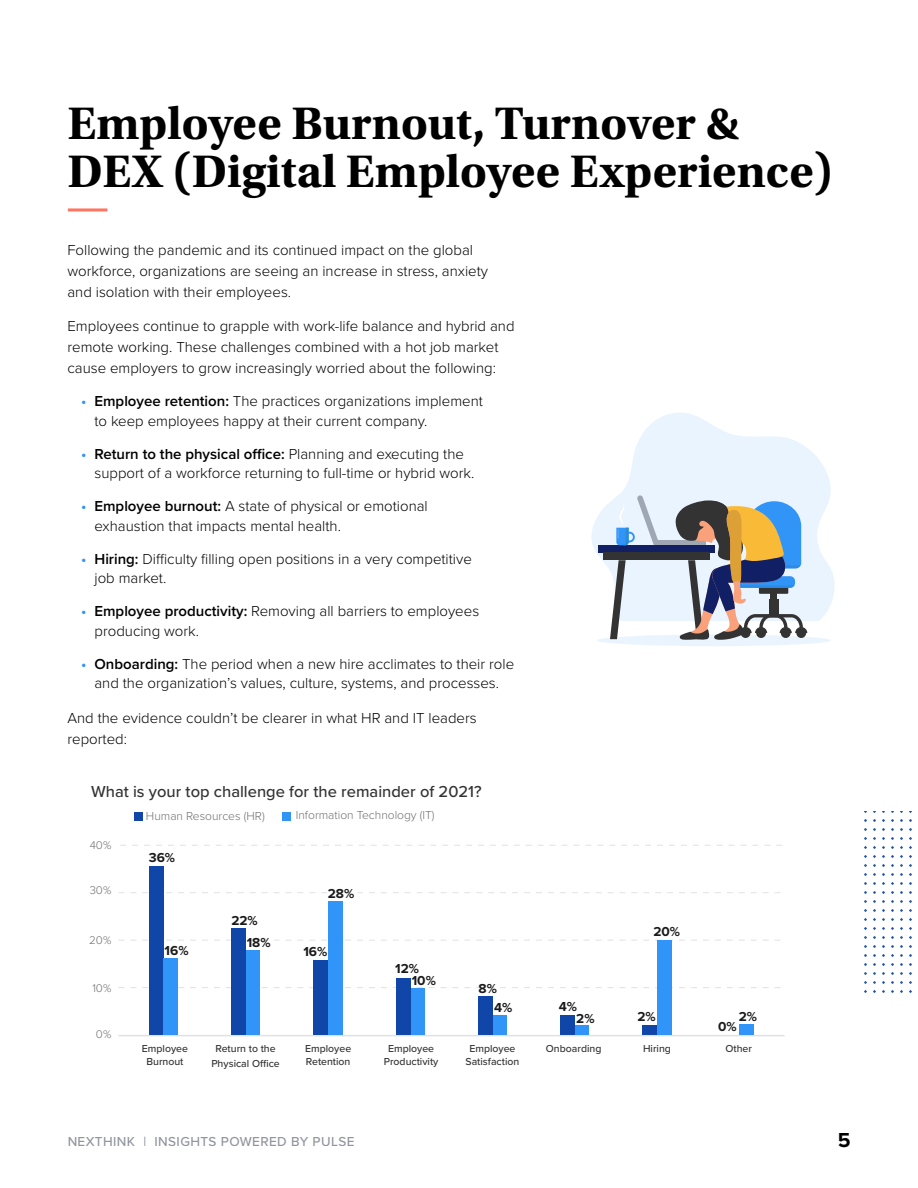
<style>
.page{position:relative;width:918px;height:1188px;background:#fff}
.page>*{position:absolute;margin:0;border:0;box-sizing:border-box;transform-origin:0 0}
.t1{font:700 48px/48px "Utopia Std";color:#000}
.t2{font:700 21px "Proxima Nova";color:#000}
.t3{font:500 16.5px "Proxima Nova";color:#333}
.t4{font:300 15px/19.5px "Proxima Nova";color:#000}
.t5{font:700 13.5px/22.2px "Proxima Nova";color:#1a1a1a}
.t6{font:500 13.5px "Proxima Nova";letter-spacing:.03em;color:#777b85}
.t7{font:300 12px "Proxima Nova";color:#707070}
.t8{font:300 11.55px "Proxima Nova";color:#707070}
.t9{font:500 10.5px/13.5px "Proxima Nova";color:#333;text-align:center}
.s1{font-weight:600;color:#3194f7}
.s2{font-weight:600}
</style>
<div class="page">
<svg style="left:120px;top:845px;width:662px;height:1px"></svg>
<svg style="left:118px;top:892px;width:662px;height:1px"></svg>
<svg style="left:118px;top:940px;width:662px;height:1px"></svg>
<svg style="left:118px;top:987px;width:662px;height:1px"></svg>
<div style="left:134px;top:812px;width:9px;height:9px;background:#1046a8"></div>
<div style="left:282px;top:812px;width:9px;height:9px;background:#3194f7"></div>
<div style="left:246px;top:951px;width:14px;height:84px;background:#3094f8"></div>
<div style="left:232px;top:929px;width:14px;height:106px;background:#1046a8"></div>
<div style="left:328px;top:901px;width:14px;height:134px;background:#3094f8"></div>
<div style="left:314px;top:960px;width:14px;height:75px;background:#1046a8"></div>
<div style="left:410px;top:988px;width:15px;height:47px;background:#3094f8"></div>
<div style="left:396px;top:978px;width:14px;height:57px;background:#1046a8"></div>
<div style="left:493px;top:1015px;width:14px;height:20px;background:#3094f8"></div>
<div style="left:478px;top:997px;width:15px;height:38px;background:#1046a8"></div>
<div style="left:575px;top:1025px;width:14px;height:10px;background:#3094f8"></div>
<div style="left:561px;top:1015px;width:14px;height:20px;background:#1046a8"></div>
<div style="left:657px;top:940px;width:14px;height:95px;background:#3094f8"></div>
<div style="left:643px;top:1025px;width:14px;height:10px;background:#1046a8"></div>
<div style="left:739px;top:1025px;width:14px;height:10px;background:#3094f8"></div>
<div style="left:149px;top:866px;width:15px;height:169px;background:#1046a8"></div>
<div style="left:164px;top:959px;width:14px;height:76px;background:#3094f8"></div>
<hr style="left:118px;top:1035px;width:667px;height:1px;background:#9fa7b4">
<svg style="left:864px;top:811px;width:48px;height:182px"></svg>
<hr style="left:69px;top:208px;width:37px;height:3px;background:#ff7461">
<svg style="left:591px;top:413px;width:244px;height:208px;fill:#eaf4fe"></svg>
<div style="left:597px;top:635px;width:234px;height:11px;background:#eaf4fe;border-radius:50%"></div>
<div style="left:599px;top:545px;width:116px;height:8px;background:#111f65"></div>
<div style="left:604px;top:553px;width:106px;height:7px;background:#333"></div>
<svg style="left:610px;top:560px;width:16px;height:79px"></svg>
<hr style="left:654px;top:541px;width:52px;height:4px;background:#9fa7b4">
<svg style="left:675px;top:499px;width:132px;height:141px;background:#97999c"></svg>
<svg style="left:616px;top:495px;width:43px;height:50px;background:#cbdef2"></svg>
<h1 class="t1" style="left:68px;top:102px;width:767px">Employee Burnout, Turnover &amp;<br>DEX (Digital Employee Experience)</h1>
<p class="t4" style="left:68px;top:240px;width:422px;line-height:21px">Following the pandemic and its continued impact on the global workforce, organizations are seeing an increase in stress, anxiety and isolation with their employees.</p>
<p class="t4" style="left:68px;top:316px;width:449px;line-height:21px">Employees continue to grapple with work-life balance and hybrid and remote working. These challenges combined with a hot job market cause employers to grow increasingly worried about the following:</p>
<p class="t4" style="left:94px;top:392px;width:390px;text-indent:-14px"><span class="s1">•</span> <span class="s2">Employee retention:</span> The practices organizations implement to keep employees happy at their current company.</p>
<p class="t4" style="left:94px;top:444px;width:381px;text-indent:-14px"><span class="s1">•</span> <span class="s2">Return to the physical office:</span> Planning and executing the support of a workforce returning to full-time or hybrid work.</p>
<p class="t4" style="left:94px;top:497px;width:335px;text-indent:-14px"><span class="s1">•</span> <span class="s2">Employee burnout:</span> A state of physical or emotional exhaustion that impacts mental health.</p>
<p class="t4" style="left:94px;top:549px;width:379px;text-indent:-14px"><span class="s1">•</span> <span class="s2">Hiring:</span> Difficulty filling open positions in a very competitive job market.</p>
<p class="t4" style="left:94px;top:602px;width:386px;text-indent:-14px"><span class="s1">•</span> <span class="s2">Employee productivity:</span> Removing all barriers to employees producing work.</p>
<p class="t4" style="left:81px;top:654px;width:435px;text-align:center"><span class="s1">•</span> <span class="s2">Onboarding:</span> The period when a new hire acclimates to their role and the organization’s values, culture, systems, and processes.</p>
<p class="t4" style="left:68px;top:708px;width:411px;line-height:21px">And the evidence couldn’t be clearer in what HR and IT leaders reported:</p>
<p class="t3" style="left:91px;top:784px;width:392px">What is your top challenge for the remainder of 2021?</p>
<p class="t7" style="left:146px;top:810px;width:120px">Human Resources (HR)</p>
<p class="t7" style="left:296px;top:809px;width:140px">Information Technology (IT)</p>
<p class="t8" style="left:90px;top:839px;width:23px">40%</p>
<p class="t8" style="left:90px;top:884px;width:23px">30%</p>
<p class="t8" style="left:89px;top:934px;width:24px">20%</p>
<p class="t8" style="left:92px;top:982px;width:20px">10%</p>
<p class="t8" style="left:96px;top:1029px;width:17px">0%</p>
<p class="t5" style="left:149px;top:847px;width:28px">36%</p>
<p class="t5" style="left:165px;top:939px;width:25px">16%</p>
<p class="t5" style="left:247px;top:909px;width:25px;text-indent:-15px">22%<br>18%</p>
<p class="t5" style="left:328px;top:882px;width:28px">28%</p>
<p class="t5" style="left:303px;top:941px;width:25px">16%</p>
<p class="t5" style="left:412px;top:962px;width:26px;line-height:12.6px;text-indent:-16px">12%<br>10%</p>
<p class="t5" style="left:494px;top:979px;width:20px;line-height:18.8px;text-indent:-16px">8%<br>4%</p>
<p class="t5" style="left:653px;top:921px;width:28px">20%</p>
<p class="t5" style="left:559px;top:996px;width:20px">4%</p>
<p class="t5" style="left:576px;top:1007px;width:20px">2%</p>
<p class="t5" style="left:739px;top:1006px;width:20px">2%</p>
<p class="t5" style="left:718px;top:1015px;width:20px">0%</p>
<p class="t5" style="left:637px;top:1006px;width:20px">2%</p>
<p class="t9" style="left:305px;top:1042px;width:48px;text-align:left">Employee<br>Retention</p>
<p class="t9" style="left:466px;top:1042px;width:55px">Employee<br>Satisfaction</p>
<p class="t9" style="left:546px;top:1042px;width:57px">Onboarding</p>
<p class="t9" style="left:643px;top:1042px;width:29px">Hiring</p>
<p class="t9" style="left:726px;top:1042px;width:28px">Other</p>
<p class="t9" style="left:142px;top:1042px;width:48px">Employee<br>Burnout</p>
<p class="t9" style="left:384px;top:1042px;width:56px">Employee<br>Productivity</p>
<p class="t9" style="left:211px;top:1041px;width:70px;line-height:15px">Return to the<br>Physical Office</p>
<p class="t6" style="left:68px;top:1136px;width:288px">NEXTHINK | INSIGHTS POWERED BY PULSE</p>
<h2 class="t2" style="left:838px;top:1131px;width:14px">5</h2>
</div>
